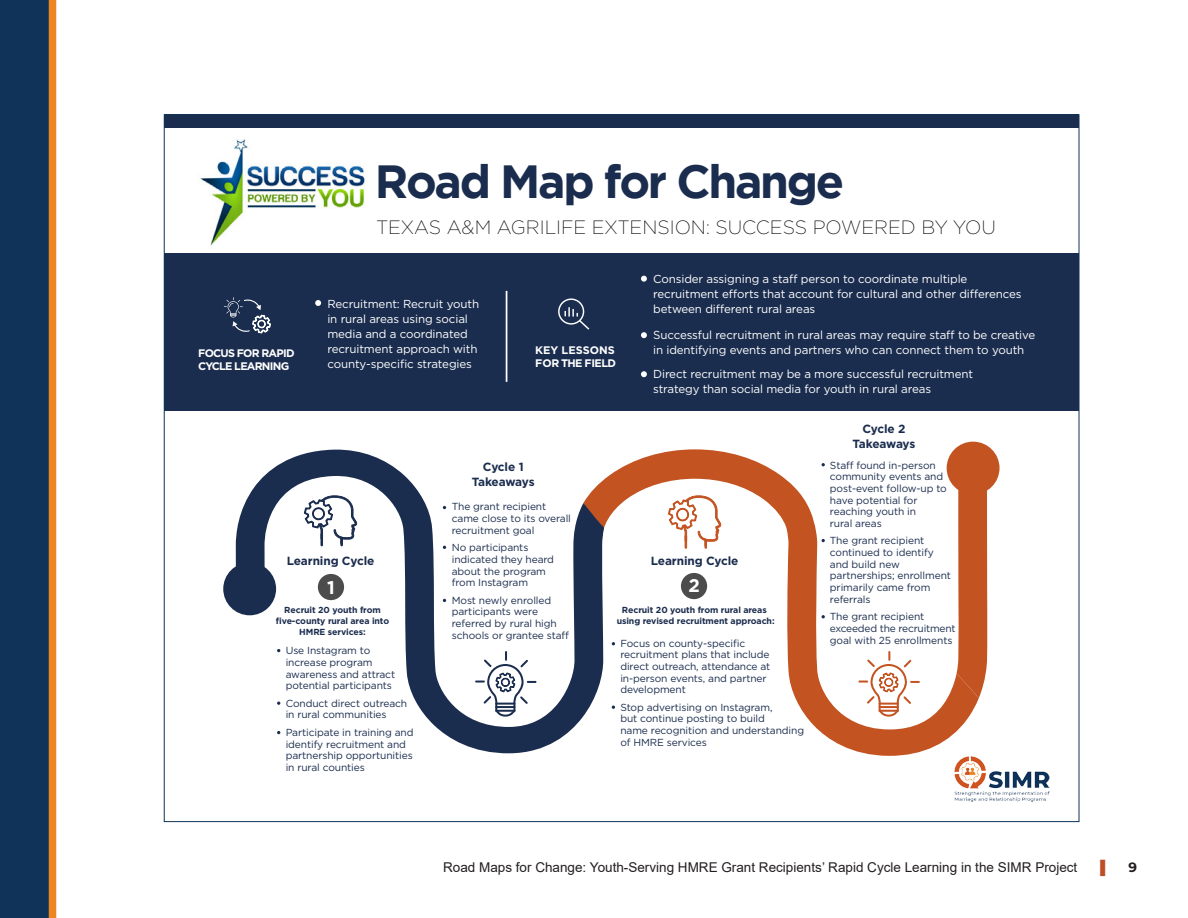
<style>
.page{position:relative;width:1188px;height:918px;background:#fff}
.page>*{position:absolute;margin:0;border:0;box-sizing:border-box;transform-origin:0 0}
.t1{font:700 46.35px "Gotham";letter-spacing:-.05em;color:#1b2d4e}
.t2{font:200 19.2px "Gotham";color:#040404}
.t3{font:700 18.3px "Gotham";color:#fff}
.t4{font:13.5px "Arial";color:#231f20}
.t5{font:13.5px "Arial";color:#bd4e26}
.t6{font:700 13.5px "Montserrat";color:#231f20}
.t7{font:700 11.85px/14.5px "Gotham";letter-spacing:-.03em;color:#1b2d4e;text-align:center}
.t8{font:700 11.85px "Gotham";letter-spacing:-.01em;color:#1b2d4e}
.t9{font:11.55px/15px "Gotham";letter-spacing:-.01em;color:#fff}
.t10{font:700 10.95px/13.2px "Gotham";letter-spacing:-.07em;color:#fff}
.t11{font:700 10.95px/13.2px "Gotham";letter-spacing:-.005em;color:#fff}
.t12{font:10.2px/11.7px "Gotham";letter-spacing:-.01em;color:#1b2d4e}
.t13{font:700 8.7px/10.8px "Gotham";letter-spacing:-.01em;color:#1b2d4e;text-align:center}
</style>
<div class="page">
<div style="left:0;top:0;width:52px;height:918px;background:#0f3359"></div>
<div style="left:49px;top:0;width:7px;height:918px;background:#ed8521"></div>
<div style="left:164px;top:254px;width:915px;height:157px;background:#1b2d4e"></div>
<svg style="left:315px;top:300px;width:6px;height:6px"></svg>
<svg style="left:641px;top:332px;width:6px;height:6px"></svg>
<svg style="left:641px;top:371px;width:6px;height:6px"></svg>
<svg style="left:641px;top:276px;width:6px;height:6px"></svg>
<img style="left:200px;top:139px;width:166px;height:107px">
<svg style="left:604px;top:449px;width:375px;height:307px"></svg>
<svg style="left:957px;top:490px;width:30px;height:208px;background:#c65d2d"></svg>
<svg style="left:236px;top:449px;width:368px;height:305px"></svg>
<div style="left:223px;top:562px;width:53px;height:53px;background:#1b2d4e;border-radius:50%"></div>
<div style="left:947px;top:442px;width:53px;height:53px;background:#c35320;border-radius:50%"></div>
<img style="left:954px;top:756px;width:96px;height:46px">
<hr style="left:506px;top:291px;width:1px;height:91px;background:#fff">
<svg style="left:303px;top:495px;width:55px;height:51px"></svg>
<svg style="left:667px;top:495px;width:55px;height:54px"></svg>
<div style="left:558px;top:298px;width:26px;height:27px;border:1px solid #fff;border-radius:50%"></div>
<svg style="left:565px;top:307px;width:25px;height:23px"></svg>
<svg style="left:475px;top:651px;width:62px;height:66px"></svg>
<svg style="left:858px;top:651px;width:62px;height:66px"></svg>
<svg style="left:224px;top:297px;width:47px;height:37px"></svg>
<div style="left:318px;top:574px;width:26px;height:26px;background:#4c4c4c;border-radius:50%"></div>
<div style="left:681px;top:573px;width:26px;height:26px;background:#4c4c4c;border-radius:50%"></div>
<div style="left:164px;top:115px;width:915px;height:13px;background:#1b2d4e"></div>
<p class="t10" style="left:198px;top:346px;width:98px">FOCUS FOR RAPID<br>CYCLE LEARNING</p>
<h2 class="t1" style="left:375px;top:155px;width:471px">Road Map for Change</h2>
<h2 class="t2" style="left:376px;top:215px;width:621px">TEXAS A&amp;M AGRILIFE EXTENSION: SUCCESS POWERED BY YOU</h2>
<p class="t9" style="left:327px;top:296px;width:153px">Recruitment: Recruit youth in rural areas using social media and a coordinated recruitment approach with county-specifc strategies</p>
<p class="t11" style="left:535px;top:343px;width:83px">KEY LESSONS<br>FOR THE FIELD</p>
<p class="t9" style="left:653px;top:271px;width:370px">Consider assigning a sta“ person to coordinate multiple recruitment e“orts that account for cultural and other di“erences between di“erent rural areas</p>
<p class="t9" style="left:653px;top:327px;width:384px">Successful recruitment in rural areas may require sta“ to be creative in identifying events and partners who can connect them to youth</p>
<p class="t9" style="left:653px;top:367px;width:322px">Direct recruitment may be a more successful recruitment strategy than social media for youth in rural areas</p>
<p class="t7" style="left:853px;top:422px;width:64px">Cycle 2<br>Takeaways</p>
<p class="t7" style="left:472px;top:460px;width:64px">Cycle 1<br>Takeaways</p>
<p class="t12" style="left:452px;top:501px;width:121px">The grant recipient came close to its overall recruitment goal</p>
<p class="t12" style="left:452px;top:542px;width:104px">No participants indicated they heard about the program from Instagram</p>
<p class="t12" style="left:452px;top:594px;width:119px">Most newly enrolled participants were referred by rural high schools or grantee sta“</p>
<h3 class="t8" style="left:287px;top:553px;width:89px">Learning Cycle</h3>
<h3 class="t8" style="left:651px;top:553px;width:89px">Learning Cycle</h3>
<h3 class="t3" style="left:327px;top:576px;width:9px">1</h3>
<h3 class="t3" style="left:688px;top:573px;width:13px">2</h3>
<p class="t13" style="left:276px;top:605px;width:115px">Recruit 20 youth from fve-county rural area into<br>HMRE services:</p>
<p class="t13" style="left:617px;top:605px;width:159px">Recruit 20 youth from rural areas using revised recruitment approach:</p>
<p class="t12" style="left:286px;top:645px;width:111px">Use Instagram to increase program awareness and attract potential participants</p>
<p class="t12" style="left:286px;top:697px;width:123px">Conduct direct outreach in rural communities</p>
<p class="t12" style="left:286px;top:726px;width:129px">Participate in training and identify recruitment and partnership opportunities in rural counties</p>
<p class="t12" style="left:620px;top:637px;width:152px">Focus on county-specifc recruitment plans that include direct outreach, attendance at in-person events, and partner development</p>
<p class="t12" style="left:620px;top:701px;width:185px">Stop advertising on Instagram,<br>but continue posting to build<br>name recognition and understanding of HMRE services</p>
<p class="t12" style="left:830px;top:459px;width:118px">Sta“ found in-person community events and post-event follow-up to have potential for reaching youth in<br>rural areas</p>
<p class="t12" style="left:830px;top:535px;width:123px">The grant recipient continued to identify and build new partnerships; enrollment primarily came from referrals</p>
<p class="t12" style="left:830px;top:611px;width:127px">The grant recipient exceeded the recruitment goal with 25 enrollments</p>
<h3 class="t4" style="left:443px;top:858px;width:636px">Road Maps for Change: Youth-Serving HMRE Grant Recipients’ Rapid Cycle Learning in the SIMR Project</h3>
<h3 class="t5" style="left:1100px;top:858px;width:11px">▌</h3>
<h3 class="t6" style="left:1128px;top:858px;width:10px">9</h3>
</div>
